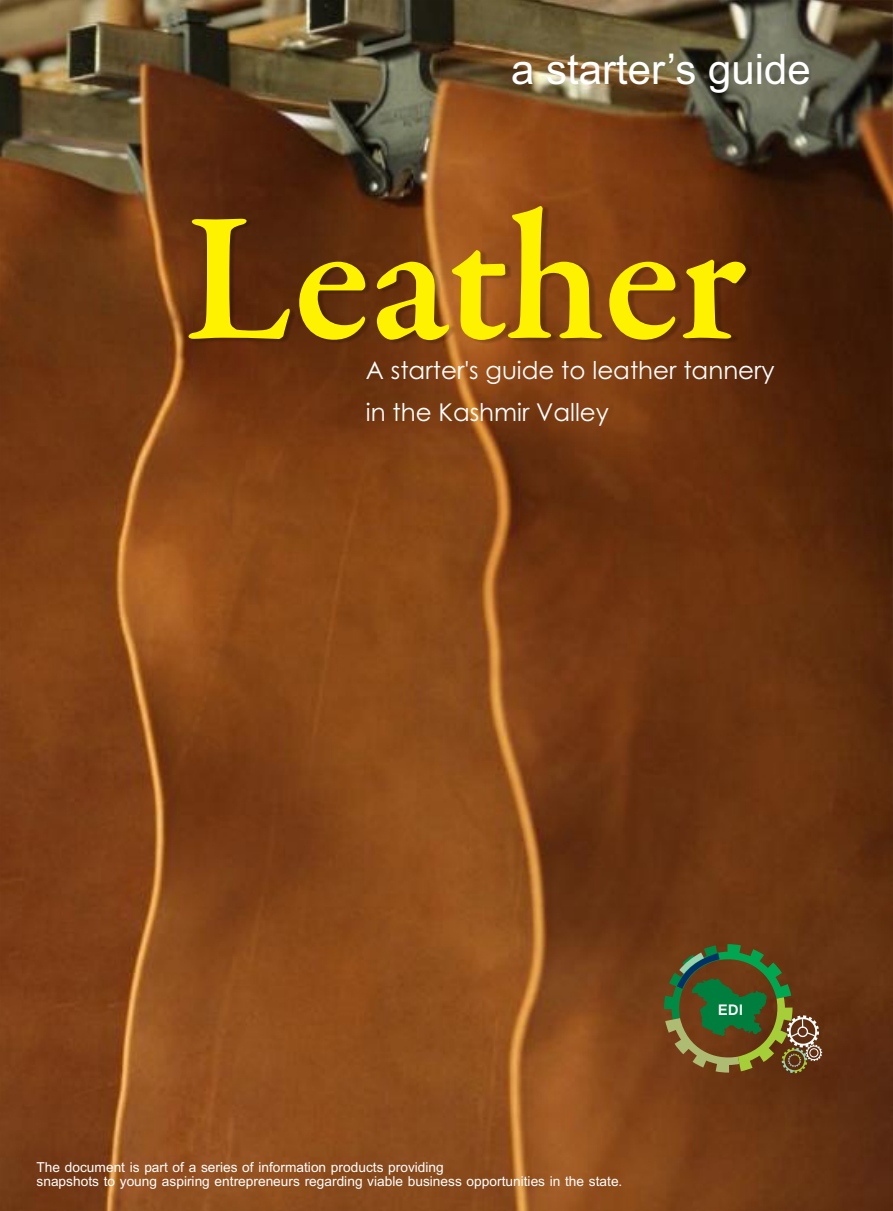
<style>
.page{position:relative;width:893px;height:1211px;background:#fff}
.page>*{position:absolute;margin:0;border:0;box-sizing:border-box;transform-origin:0 0}
.t1{font:600 186.72px "Garamond Premr Pro";letter-spacing:-.005em;color:#fff200}
.t2{font:42px "Arial";color:#fff}
.t3{font:24.5px/41.6px "Century Gothic";color:#fff}
.t4{font:21px/14.7px "Browallia New";color:#fff}
.t5{font:700 16.28px "Vrinda";color:#fff}
</style>
<div class="page">
<img style="left:0;top:0;width:893px;height:1210px">
<div style="left:192px;top:207px;width:560px;height:137px;background:#231f20;opacity:.22"></div>
<svg style="left:664px;top:944px;width:158px;height:129px;background:#5d5a2b"></svg>
<h2 class="t2" style="left:511px;top:53px;width:301px">a starter’s guide</h2>
<h1 class="t1" style="left:184px;top:202px;width:563px">Leather</h1>
<p class="t3" style="left:366px;top:351px;width:410px">A starter's guide to leather tannery in the Kashmir Valley</p>
<p class="t4" style="left:37px;top:1158px;width:587px">The document is part of a series of information products providing<br>snapshots to young aspiring entrepreneurs regarding viable business opportunities in the state.</p>
<p class="t5" style="left:718px;top:999px;width:27px">EDI</p>
</div>
